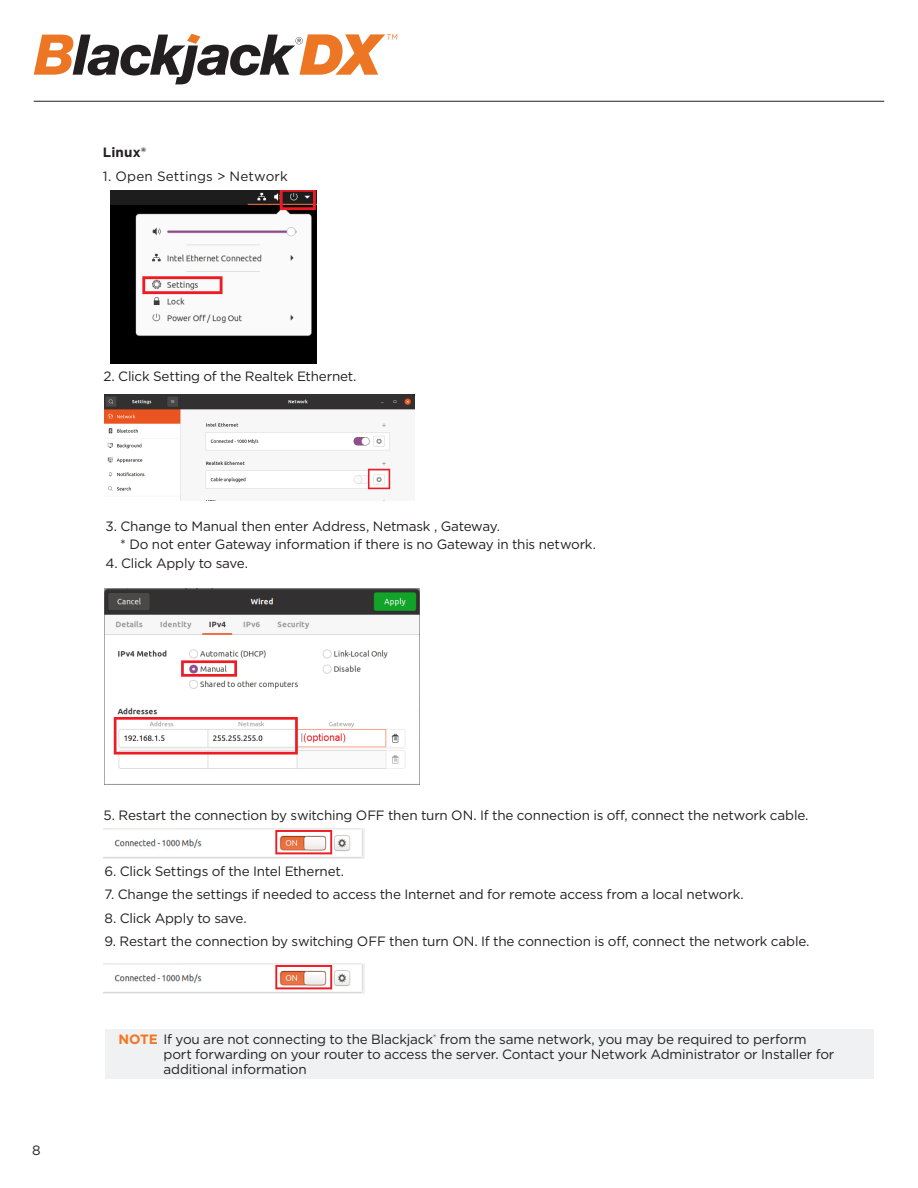
<style>
.page{position:relative;width:918px;height:1188px;background:#fff}
.page>*{position:absolute;margin:0;border:0;box-sizing:border-box;transform-origin:0 0}
.t1{font:13.5px/15px "Gotham";letter-spacing:-.015em;color:#231f20}
.t2{font:13.5px "Gotham";letter-spacing:.015em;color:#231f20}
.t3{font:700 13.5px "Gotham";letter-spacing:.01em;color:#231f20}
.s1{font-weight:700;color:#f47521}
</style>
<div class="page">
<hr style="left:34px;top:101px;width:850px;height:1px;background:#231f20">
<svg style="left:34px;top:34px;width:363px;height:50px"></svg>
<img style="left:110px;top:190px;width:207px;height:173px">
<div style="left:105px;top:1029px;width:769px;height:49px;background:#f0f1f2"></div>
<img style="left:104px;top:829px;width:260px;height:29px">
<img style="left:105px;top:394px;width:309px;height:106px">
<img style="left:104px;top:589px;width:315px;height:196px">
<img style="left:104px;top:964px;width:260px;height:29px">
<p class="t3" style="left:103px;top:144px;width:45px">Linux®</p>
<p class="t2" style="left:103px;top:167px;width:186px">1. Open Settings &gt; Network</p>
<p class="t1" style="left:103px;top:369px;width:255px">2. Click Setting of the Realtek Ethernet.</p>
<p class="t1" style="left:105px;top:519px;width:396px">3. Change to Manual then enter Address, Netmask , Gateway.</p>
<p class="t1" style="left:120px;top:537px;width:477px">* Do not enter Gateway information if there is no Gateway in this network.</p>
<p class="t1" style="left:105px;top:556px;width:144px">4. Click Apply to save.</p>
<p class="t1" style="left:32px;top:1143px;width:10px">8</p>
<p class="t1" style="left:103px;top:807px;width:707px">5. Restart the connection by switching OFF then turn ON. If the connection is off, connect the network cable.</p>
<p class="t1" style="left:104px;top:864px;width:241px">6. Click Settings of the Intel Ethernet.</p>
<p class="t1" style="left:104px;top:887px;width:641px">7. Change the settings if needed to access the Internet and for remote access from a local network.</p>
<p class="t1" style="left:104px;top:910px;width:144px">8. Click Apply to save.</p>
<p class="t1" style="left:104px;top:933px;width:707px">9. Restart the connection by switching OFF then turn ON. If the connection is off, connect the network cable.</p>
<p class="t1" style="left:164px;top:1031px;width:672px;text-indent:-45px"><span class="s1">NOTE</span> If you are not connecting to the Blackjack<sup>®</sup> from the same network, you may be required to perform port forwarding on your router to access the server. Contact your Network Administrator or Installer for additional information</p>
</div>
